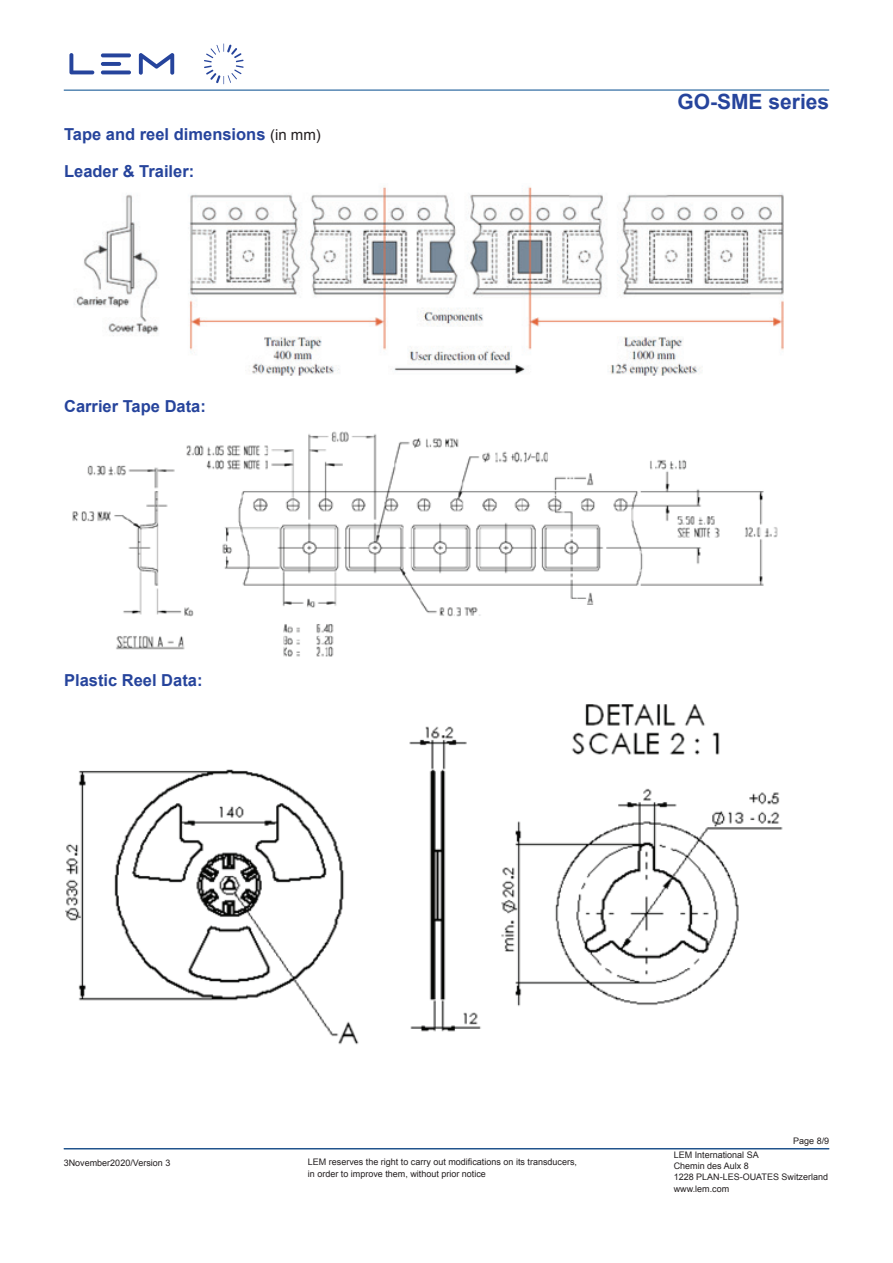
<style>
.page{position:relative;width:893px;height:1263px;background:#fff}
.page>*{position:absolute;margin:0;border:0;box-sizing:border-box;transform-origin:0 0}
.t1{font:700 21px "Arial";color:#26449c}
.t2{font:700 16.5px "Arial";color:#26449c}
.t3{font:9px/11.2px "Arial";color:#231f20}
.s1{font-weight:400;font-size:15px;color:#231f20}
</style>
<div class="page">
<hr style="left:64px;top:1148px;width:765px;height:1px;background:#124885">
<hr style="left:64px;top:90px;width:765px;height:1px;background:#004a8d">
<svg style="left:69px;top:53px;width:105px;height:22px"></svg>
<svg style="left:204px;top:44px;width:40px;height:40px"></svg>
<img style="left:74px;top:187px;width:710px;height:189px">
<img style="left:72px;top:431px;width:706px;height:226px">
<img style="left:65px;top:704px;width:718px;height:341px">
<h2 class="t2" style="left:64px;top:124px;width:258px">Tape and reel dimensions <span class="s1">(in mm)</span></h2>
<h2 class="t2" style="left:64px;top:160px;width:132px">Leader &amp; Trailer:</h2>
<h2 class="t2" style="left:64px;top:395px;width:143px">Carrier Tape Data:</h2>
<h2 class="t2" style="left:64px;top:670px;width:140px">Plastic Reel Data:</h2>
<h1 class="t1" style="left:677px;top:88px;width:153px">GO-SME series</h1>
<p class="t3" style="left:793px;top:1135px;width:38px">Page 8/9</p>
<p class="t3" style="left:64px;top:1157px;width:108px">3November2020/Version 3</p>
<p class="t3" style="left:674px;top:1149px;width:156px">LEM International SA<br>Chemin des Aulx 8<br>1228 PLAN-LES-OUATES Switzerland www.lem.com</p>
<p class="t3" style="left:308px;top:1156px;width:271px">LEM reserves the right to carry out modifications on its transducers, in order to improve them, without prior notice</p>
</div>
